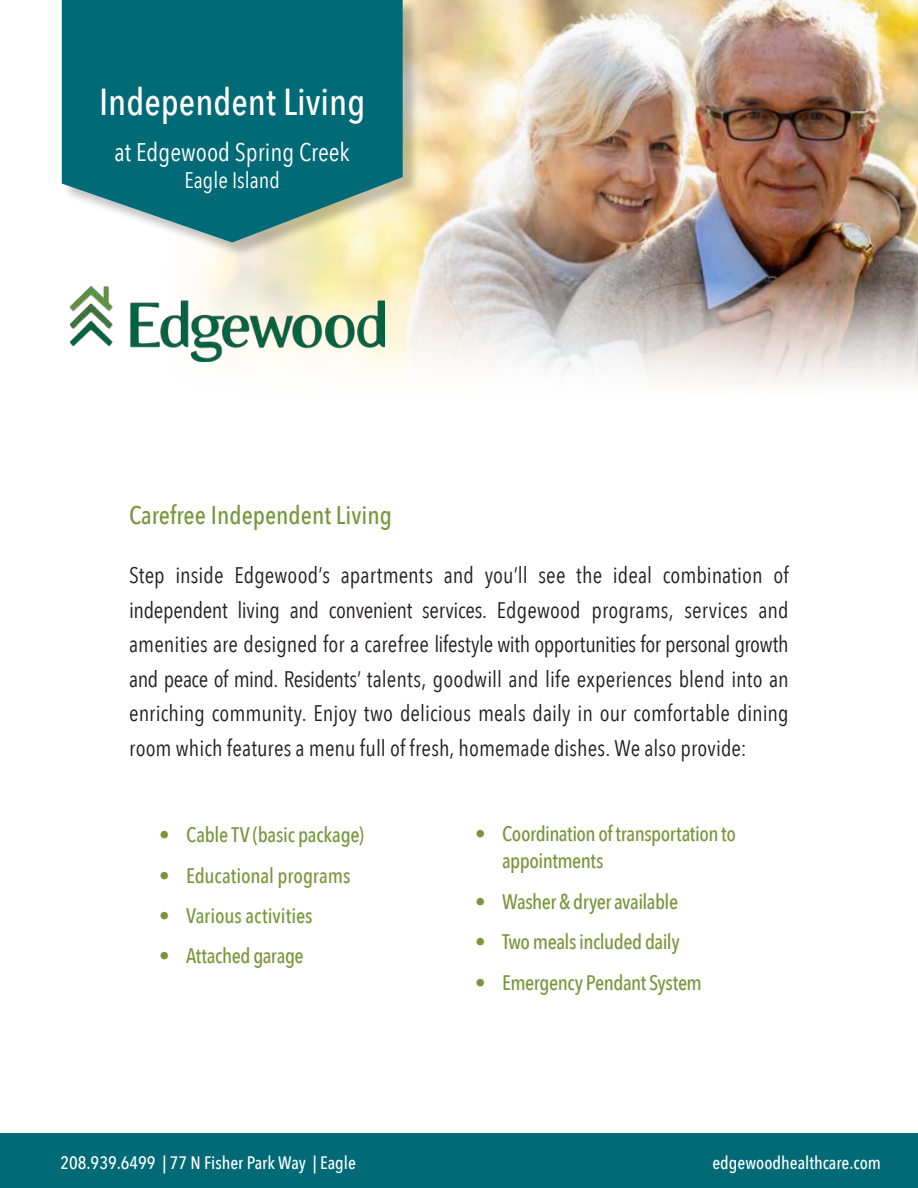
<style>
.page{position:relative;width:918px;height:1188px;background:#fff}
.page>*{position:absolute;margin:0;border:0;box-sizing:border-box;transform-origin:0 0}
.t1{font:500 37.5px "Avenir Next Condensed";color:#fff}
.t2{font:500 25.5px "Avenir Next Condensed";color:#78963b}
.t3{font:25.5px "Avenir Next Condensed";color:#fff}
.t4{font:22.5px/34.5px "Avenir Next Condensed";letter-spacing:.005em;color:#231f20;text-align:justify}
.t5{font:22.5px "Avenir Next Condensed";color:#fff}
.t6{font:500 21px/27px "Avenir Next Condensed";letter-spacing:-.02em;color:#78963b}
.t7{font:500 21px "Avenir Next Condensed";color:#78963b}
.t8{font:500 18px "Avenir Next Condensed";color:#fff}
</style>
<div class="page">
<img style="left:196px;top:0;width:722px;height:382px">
<div style="left:0;top:1133px;width:918px;height:55px;background:#006a76"></div>
<img style="left:70px;top:286px;width:315px;height:75px">
<div style="left:63px;top:0;width:356px;height:259px;background:#231f20;opacity:.26"></div>
<svg style="left:62px;top:0;width:341px;height:242px;fill:#006a76"></svg>
<h1 class="t1" style="left:99px;top:79px;width:268px">Independent Living</h1>
<p class="t3" style="left:115px;top:130px;width:237px">at Edgewood Spring Creek</p>
<p class="t5" style="left:184px;top:161px;width:97px">Eagle Island</p>
<p class="t2" style="left:129px;top:500px;width:264px">Carefree Independent Living</p>
<p class="t4" style="left:129px;top:557px;width:661px">Step inside Edgewood’s apartments and you’ll see the ideal combination of independent living and convenient services. Edgewood programs, services and amenities are designed for a carefree lifestyle with opportunities for personal growth and peace of mind. Residents’ talents, goodwill and life experiences blend into an enriching community. Enjoy two delicious meals daily in our comfortable dining room which features a menu full of fresh, homemade dishes. We also provide:</p>
<p class="t6" style="left:159px;top:821px;width:207px">• Cable TV (basic package)</p>
<p class="t6" style="left:159px;top:862px;width:193px">• Educational programs</p>
<p class="t7" style="left:159px;top:903px;width:155px">• Various activities</p>
<p class="t6" style="left:159px;top:942px;width:146px">• Attached garage</p>
<p class="t6" style="left:502px;top:820px;width:235px;text-indent:-27px">• Coordination of transportation to appointments</p>
<p class="t6" style="left:475px;top:888px;width:205px">• Washer &amp; dryer available</p>
<p class="t6" style="left:475px;top:928px;width:206px">• Two meals included daily</p>
<p class="t6" style="left:475px;top:969px;width:228px">• Emergency Pendant System</p>
<p class="t8" style="left:61px;top:1152px;width:297px">208.939.6499 | 77 N Fisher Park Way | Eagle</p>
<p class="t8" style="left:712px;top:1152px;width:170px">edgewoodhealthcare.com</p>
</div>
